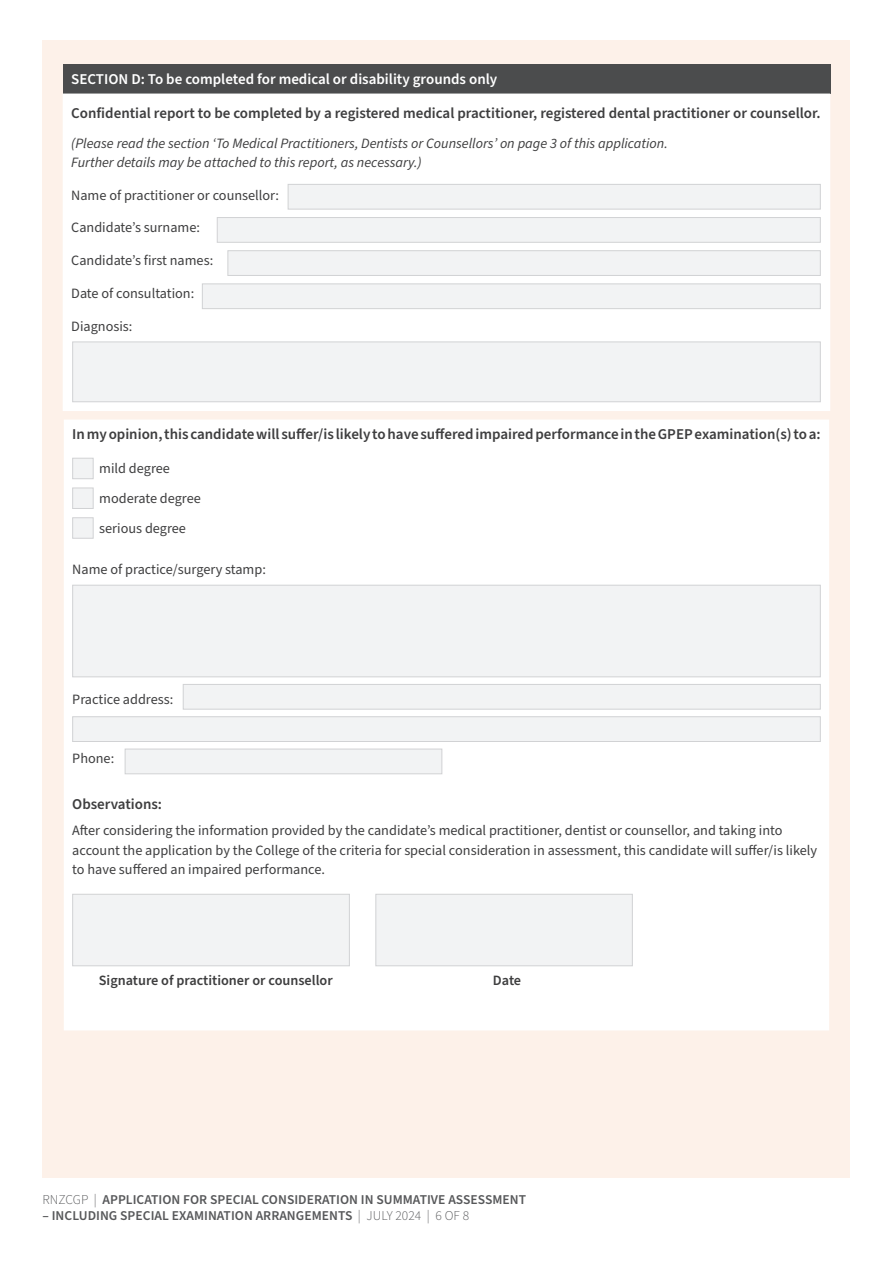
<style>
.page{position:relative;width:893px;height:1263px;background:#fff}
.page>*{position:absolute;margin:0;border:0;box-sizing:border-box;transform-origin:0 0}
.Table_cells__body{font:600 15px "Source Sans Pro";color:#3e3e3f}
.Table_cells__header{font:600 15px "Source Sans Pro";color:#fff}
.Table_cells__body-2{font:14.25px/19.5px "Source Sans Pro";color:#3e3e3f}
.Table_cells__body-3{font:italic 14.25px/19.5px "Source Sans Pro";color:#3e3e3f}
.Table_cells__body-4{font:600 14.25px "Source Sans Pro";color:#3e3e3f}
.t1{font:600 13.5px "Source Sans Pro";letter-spacing:.005em;color:#57585a}
.s1{font-weight:300}
</style>
<div class="page">
<div style="left:43px;top:40px;width:807px;height:1138px;background:#fdf1e9"></div>
<div style="left:63px;top:64px;width:767px;height:30px;background:#4b4c4d"></div>
<div style="left:63px;top:94px;width:767px;height:317px;background:#fff"></div>
<div style="left:64px;top:420px;width:765px;height:610px;background:#fff"></div>
<div style="left:72px;top:458px;width:22px;height:21px;background:#f2f3f4;border:1px solid #d1d2d4"></div>
<div style="left:72px;top:488px;width:22px;height:21px;background:#f2f3f4;border:1px solid #d1d2d4"></div>
<div style="left:72px;top:517px;width:22px;height:22px;background:#f2f3f4;border:1px solid #d1d2d4"></div>
<div style="left:288px;top:184px;width:533px;height:25px;background:#f2f3f4;border:1px solid #d1d2d4"></div>
<div style="left:202px;top:283px;width:619px;height:26px;background:#f2f3f4;border:1px solid #d1d2d4"></div>
<div style="left:72px;top:342px;width:749px;height:60px;background:#f2f3f4;border:1px solid #d1d2d4"></div>
<div style="left:72px;top:585px;width:749px;height:92px;background:#f2f3f4;border:1px solid #d1d2d4"></div>
<div style="left:72px;top:894px;width:278px;height:72px;background:#f2f3f4;border:1px solid #d1d2d4"></div>
<div style="left:375px;top:894px;width:258px;height:72px;background:#f2f3f4;border:1px solid #d1d2d4"></div>
<div style="left:125px;top:749px;width:317px;height:25px;background:#f2f3f4;border:1px solid #d1d2d4"></div>
<div style="left:183px;top:684px;width:638px;height:25px;background:#f2f3f4;border:1px solid #d1d2d4"></div>
<div style="left:72px;top:716px;width:749px;height:26px;background:#f2f3f4;border:1px solid #d1d2d4"></div>
<div style="left:217px;top:217px;width:604px;height:26px;background:#f2f3f4;border:1px solid #d1d2d4"></div>
<div style="left:227px;top:250px;width:594px;height:26px;background:#f2f3f4;border:1px solid #d1d2d4"></div>
<p class="Table_cells__header" style="left:71px;top:69px;width:428px">SECTION D: To be completed for medical or disability grounds only</p>
<p class="Table_cells__body" style="left:71px;top:103px;width:751px">Confidential report to be completed by a registered medical practitioner, registered dental practitioner or counsellor.</p>
<p class="Table_cells__body-3" style="left:71px;top:133px;width:598px">(Please read the section ‘To Medical Practitioners, Dentists or Counsellors’ on page 3 of this application.<br>Further details may be attached to this report, as necessary.)</p>
<p class="Table_cells__body-2" style="left:71px;top:186px;width:209px">Name of practitioner or counsellor:</p>
<p class="Table_cells__body-2" style="left:71px;top:218px;width:130px">Candidate’s surname:</p>
<p class="Table_cells__body-2" style="left:71px;top:251px;width:144px">Candidate’s first names:</p>
<p class="Table_cells__body-2" style="left:71px;top:284px;width:125px">Date of consultation:</p>
<p class="Table_cells__body-2" style="left:71px;top:317px;width:63px">Diagnosis:</p>
<p class="Table_cells__body" style="left:72px;top:424px;width:750px">In my opinion, this candidate will suffer/is likely to have suffered impaired performance in the GPEP examination(s) to a:</p>
<p class="Table_cells__body-2" style="left:99px;top:459px;width:72px">mild degree</p>
<p class="Table_cells__body-2" style="left:99px;top:489px;width:103px">moderate degree</p>
<p class="Table_cells__body-2" style="left:99px;top:519px;width:88px">serious degree</p>
<p class="Table_cells__body-2" style="left:72px;top:560px;width:195px">Name of practice/surgery stamp:</p>
<p class="Table_cells__body-2" style="left:72px;top:690px;width:103px">Practice address:</p>
<p class="Table_cells__body-2" style="left:72px;top:749px;width:43px">Phone:</p>
<p class="Table_cells__body" style="left:72px;top:794px;width:91px">Observations:</p>
<p class="Table_cells__body-2" style="left:72px;top:821px;width:746px">After considering the information provided by the candidate’s medical practitioner, dentist or counsellor, and taking into account the application by the College of the criteria for special consideration in assessment, this candidate will suffer/is likely to have suffered an impaired performance.</p>
<p class="Table_cells__body-4" style="left:99px;top:971px;width:235px">Signature of practitioner or counsellor</p>
<p class="Table_cells__body-4" style="left:493px;top:971px;width:30px">Date</p>
<p class="t1" style="left:43px;top:1191px;width:485px"><span class="s1">RNZCGP |</span> APPLICATION FOR SPECIAL CONSIDERATION IN SUMMATIVE ASSESSMENT</p>
<p class="t1" style="left:43px;top:1207px;width:428px">– INCLUDING SPECIAL EXAMINATION ARRANGEMENTS <span class="s1">| JULY 2024 | 6 OF 8</span></p>
</div>
